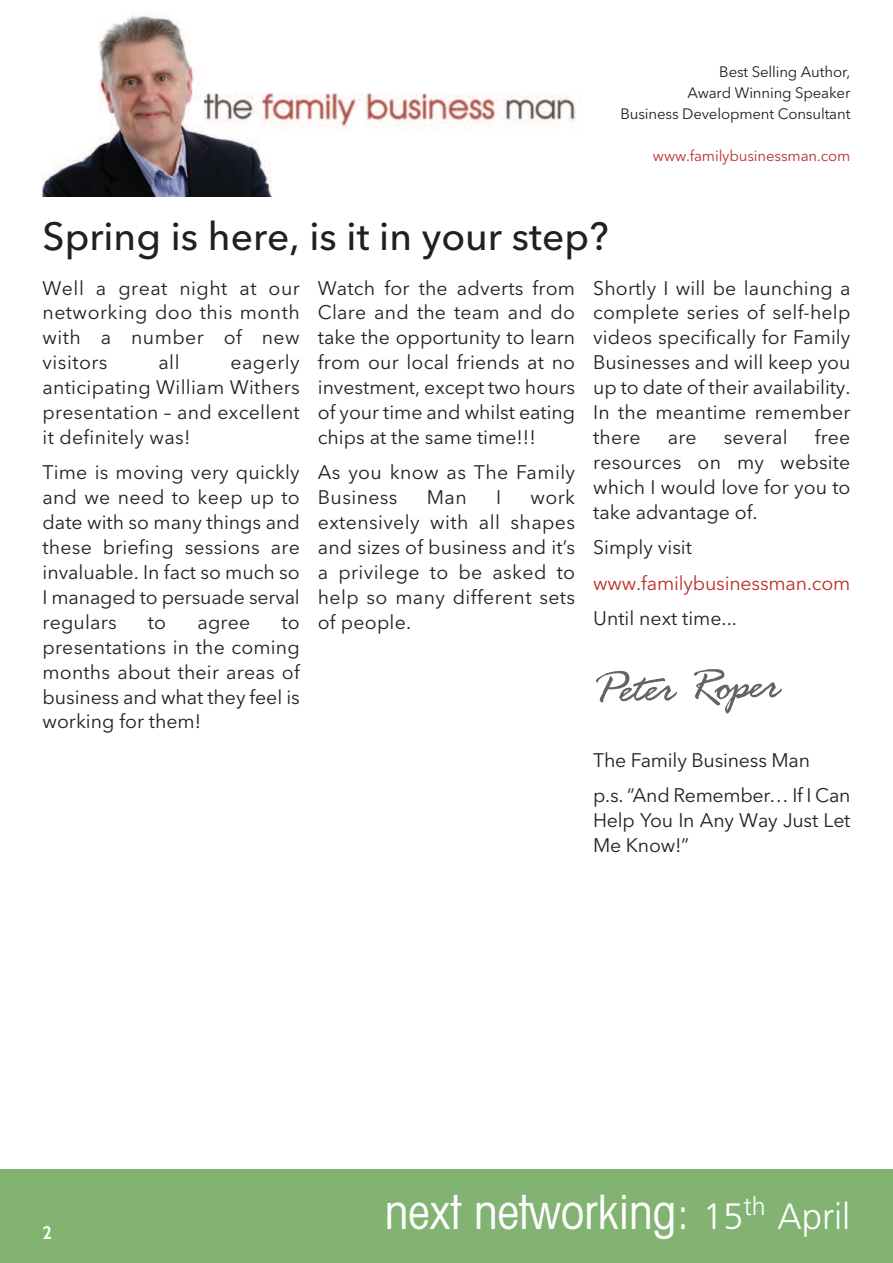
<style>
.page{position:relative;width:893px;height:1263px;background:#fff}
.page>*{position:absolute;margin:0;border:0;box-sizing:border-box;transform-origin:0 0}
.t1{font:48.6px "Rage Italic Std";color:#636366}
.t2{font:condensed 47.4px "Avant Garde";color:#fff}
.t3{font:500 39px "Avenir Next";color:#231f20}
.t4{font:19.5px/24.9px "Avenir Next";color:#231f20;text-align:justify}
.t5{font:19.5px/24.9px "Avenir Next";letter-spacing:.02em;color:#231f20}
.t6{font:19.5px "Avenir Next";letter-spacing:-.01em;color:#bb2f28}
.t7{font:700 18px "Cabin";color:#fff}
.t8{font:15px/21px "Avenir Next";letter-spacing:-.01em;color:#231f20;text-align:right}
.t9{font:15px "Avenir Next";letter-spacing:-.01em;color:#bb2f28}
.s1{font-family:"Frutiger";font-weight:300;font-stretch:normal;font-size:36.6px}
</style>
<div class="page">
<div style="left:0;top:1169px;width:892px;height:94px;background:#82b372"></div>
<img style="left:43px;top:12px;width:229px;height:184px">
<img style="left:204px;top:84px;width:372px;height:49px">
<p class="t8" style="left:620px;top:61px;width:231px">Best Selling Author,<br>Award Winning Speaker<br>Business Development Consultant</p>
<p class="t9" style="left:653px;top:147px;width:199px">www.familybusinessman.com</p>
<h3 class="t3" style="left:43px;top:213px;width:568px">Spring is here, is it in your step?</h3>
<p class="t4" style="left:43px;top:275px;width:259px">Well a great night at our networking doo this month with a number of new visitors</p>
<p class="t4" style="left:43px;top:350px;width:259px;text-indent:188px">eagerly anticipating William Withers presentation – and excellent it definitely was!</p>
<p class="t4" style="left:43px;top:460px;width:259px">Time is moving very quickly and we need to keep up to date with so many things and these briefing sessions are invaluable. In fact so much so I managed to persuade serval regulars</p>
<p class="t4" style="left:158px;top:350px;width:23px">all</p>
<p class="t4" style="left:43px;top:610px;width:259px;text-indent:239px">to presentations in the coming months about their areas of business and what they feel is working for them!</p>
<p class="t4" style="left:148px;top:610px;width:20px">to</p>
<p class="t4" style="left:197px;top:610px;width:54px">agree</p>
<p class="t4" style="left:318px;top:275px;width:259px">Watch for the adverts from Clare and the team and do take the opportunity to learn from our local friends at no investment, except two hours of your time and whilst eating chips at the same time!!!</p>
<p class="t5" style="left:318px;top:460px;width:259px">As you know as The Family<br>Business</p>
<p class="t4" style="left:318px;top:485px;width:259px;text-indent:213px">work extensively with all shapes and sizes of business and it’s a privilege to be asked to help so many different sets of people.</p>
<p class="t4" style="left:427px;top:485px;width:41px">Man</p>
<p class="t4" style="left:496px;top:485px;width:7px">I</p>
<p class="t4" style="left:593px;top:275px;width:259px">Shortly I will be launching a complete series of self-help videos specifically for Family Businesses and will keep you up to date of their availability.<br>In the meantime remember there</p>
<p class="t4" style="left:593px;top:425px;width:259px;text-indent:222px">free resources on my website which I would love for you to take advantage of.</p>
<p class="t4" style="left:593px;top:535px;width:100px">Simply visit</p>
<p class="t6" style="left:593px;top:571px;width:259px">www.familybusinessman.com</p>
<p class="t4" style="left:593px;top:606px;width:145px">Until next time...</p>
<p class="t4" style="left:668px;top:425px;width:30px">are</p>
<p class="t4" style="left:724px;top:425px;width:65px">several</p>
<h1 class="t1" style="left:593px;top:668px;width:189px;rotate:-2deg">Peter Roper</h1>
<p class="t4" style="left:593px;top:742px;width:259px;line-height:35.4px">The Family Business Man<br>p.s. “And Remember… If I Can</p>
<p class="t4" style="left:593px;top:808px;width:259px">Help You In Any Way Just Let<br>Me Know!”</p>
<p class="t7" style="left:42px;top:1222px;width:11px">2</p>
<h2 class="t2" style="left:385px;top:1183px;width:467px">next networking: <span class="s1">15</span><sup>th</sup> <span class="s1">April</span></h2>
</div>
